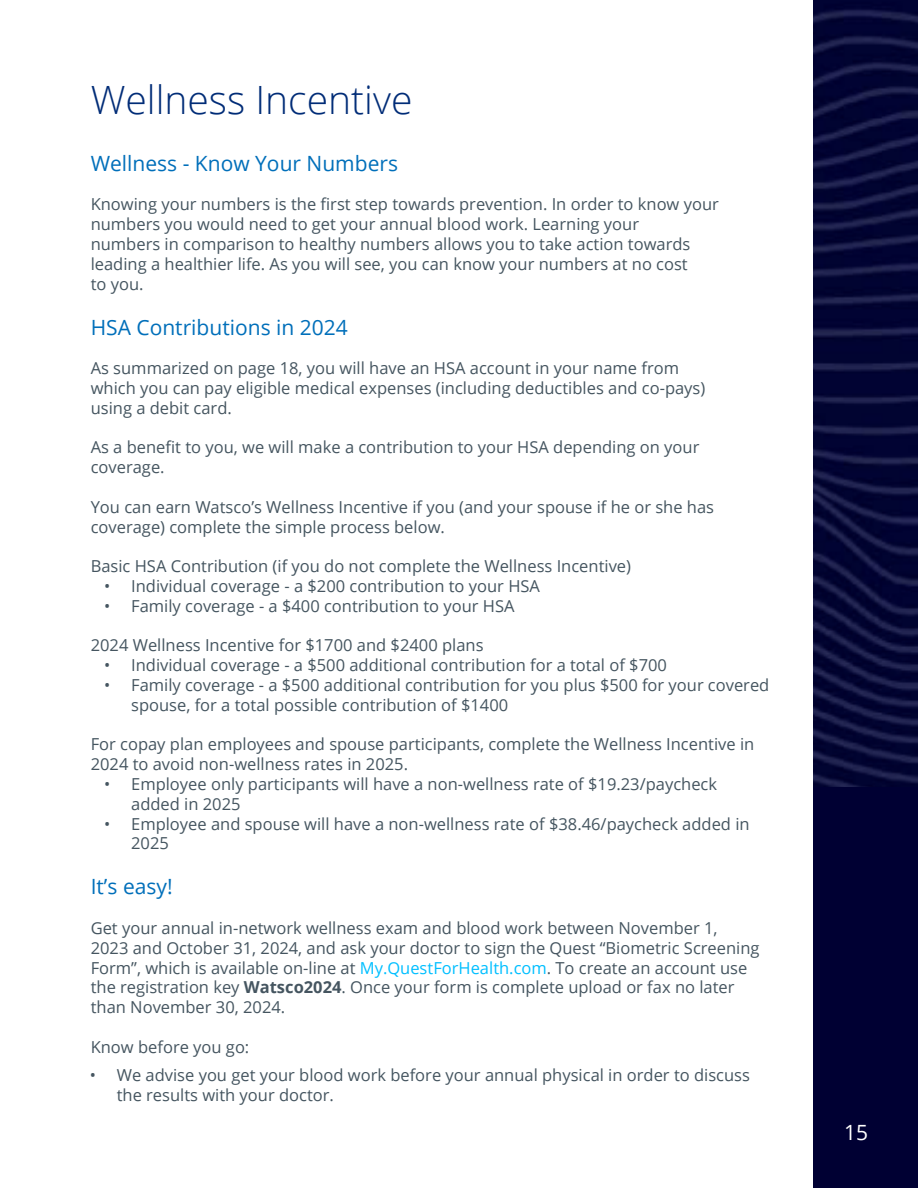
<style>
.page{position:relative;width:918px;height:1188px;background:#fff}
.page>*{position:absolute;margin:0;border:0;box-sizing:border-box;transform-origin:0 0}
.t1{font:300 39px "Open Sans";color:#002c77}
.t2{font:21px "Open Sans";color:#006fba}
.t3{font:21px "Open Sans";color:#fff}
.t4{font:16.5px/19.8px "Open Sans";color:#455560}
.s1{color:#00bfff}
.s2{font-weight:700}
</style>
<div class="page">
<div style="left:813px;top:786px;width:105px;height:402px;background:#003"></div>
<img style="left:813px;top:0;width:105px;height:786px">
<h1 class="t1" style="left:91px;top:73px;width:323px">Wellness Incentive</h1>
<p class="t2" style="left:91px;top:149px;width:309px">Wellness - Know Your Numbers</p>
<p class="t4" style="left:91px;top:194px;width:630px">Knowing your numbers is the first step towards prevention. In order to know your numbers you would need to get your annual blood work. Learning your<br>numbers in comparison to healthy numbers allows you to take action towards leading a healthier life. As you will see, you can know your numbers at no cost<br>to you.</p>
<p class="t2" style="left:91px;top:313px;width:259px">HSA Contributions in 2024</p>
<p class="t4" style="left:91px;top:358px;width:616px">As summarized on page 18, you will have an HSA account in your name from which you can pay eligible medical expenses (including deductibles and co-pays) using a debit card.</p>
<p class="t4" style="left:91px;top:437px;width:610px">As a benefit to you, we will make a contribution to your HSA depending on your coverage.</p>
<p class="t4" style="left:91px;top:496px;width:625px">You can earn Watsco’s Wellness Incentive if you (and your spouse if he or she has coverage) complete the simple process below.</p>
<p class="t4" style="left:91px;top:556px;width:542px">Basic HSA Contribution (if you do not complete the Wellness Incentive)</p>
<p class="t4" style="left:104px;top:576px;width:437px">• Individual coverage - a $200 contribution to your HSA</p>
<p class="t4" style="left:104px;top:595px;width:412px">• Family coverage - a $400 contribution to your HSA</p>
<p class="t4" style="left:91px;top:635px;width:394px">2024 Wellness Incentive for $1700 and $2400 plans</p>
<p class="t4" style="left:104px;top:655px;width:564px">• Individual coverage - a $500 additional contribution for a total of $700</p>
<p class="t4" style="left:131px;top:675px;width:640px;text-indent:-27px">• Family coverage - a $500 additional contribution for you plus $500 for your covered spouse, for a total possible contribution of $1400</p>
<p class="t4" style="left:91px;top:734px;width:665px">For copay plan employees and spouse participants, complete the Wellness Incentive in<br>2024 to avoid non-wellness rates in 2025.</p>
<p class="t4" style="left:131px;top:774px;width:587px;text-indent:-27px">• Employee only participants will have a non-wellness rate of $19.23/paycheck added in 2025</p>
<p class="t4" style="left:131px;top:813px;width:620px;text-indent:-27px">• Employee and spouse will have a non-wellness rate of $38.46/paycheck added in<br>2025</p>
<p class="t2" style="left:91px;top:872px;width:83px">It’s easy!</p>
<p class="t4" style="left:91px;top:918px;width:670px">Get your annual in-network wellness exam and blood work between November 1,<br>2023 and October 31, 2024, and ask your doctor to sign the Quest “Biometric Screening Form”, which is available on-line at <span class="s1">My.QuestForHealth.com</span>. To create an account use the registration key <span class="s2">Watsco2024</span>. Once your form is complete upload or fax no later than November 30, 2024.</p>
<p class="t4" style="left:91px;top:1036px;width:160px">Know before you go:</p>
<p class="t4" style="left:117px;top:1065px;width:635px;text-indent:-27px">• We advise you get your blood work before your annual physical in order to discuss the results with your doctor.</p>
<p class="t3" style="left:844px;top:1118px;width:26px">15</p>
</div>
